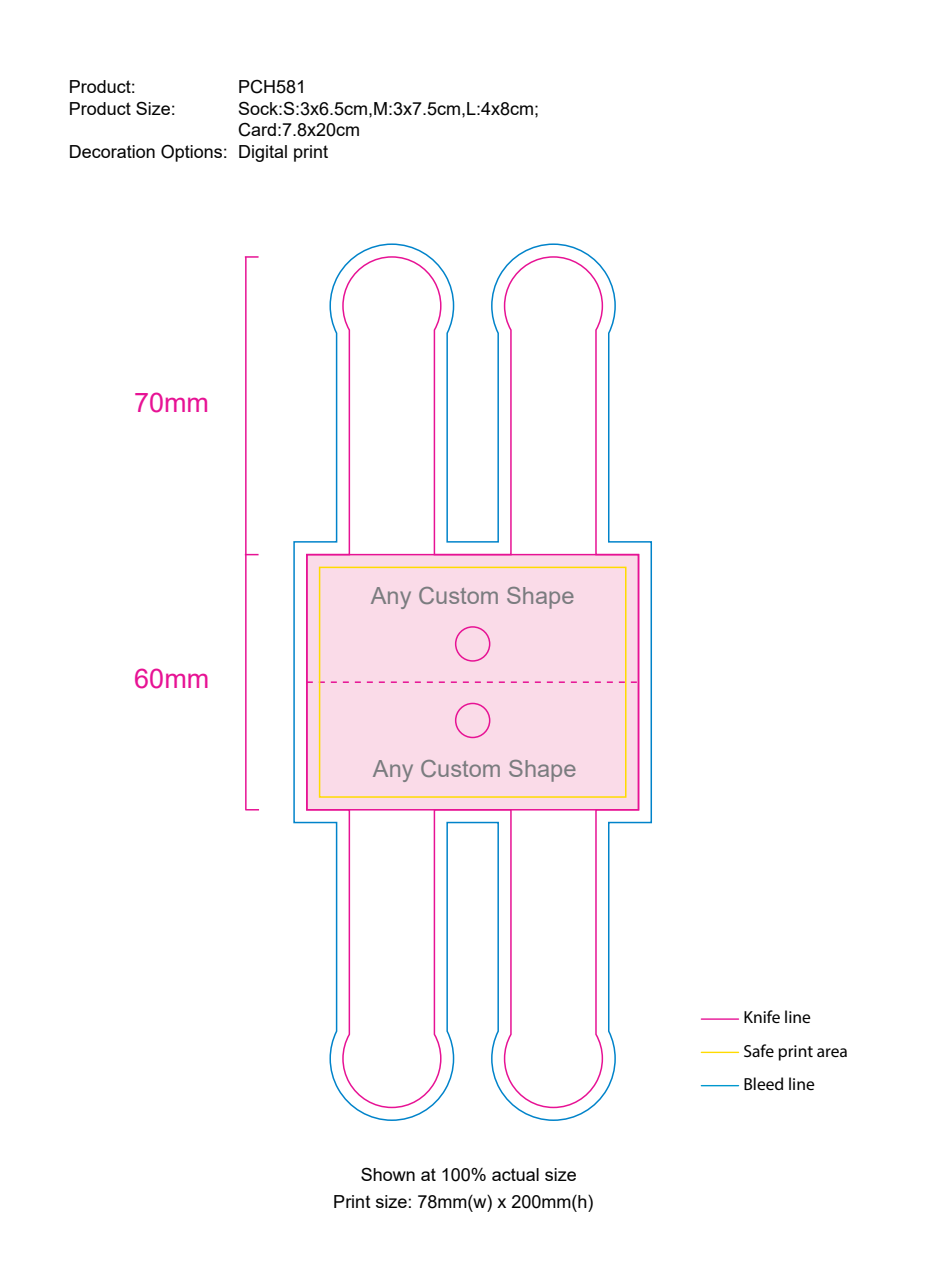
<style>
.page{position:relative;width:948px;height:1263px;background:#fff}
.page>*{position:absolute;margin:0;border:0;box-sizing:border-box;transform-origin:0 0}
.t1{font:27px "Arial";color:#e71294}
.t2{font:23.7px "Arial";color:#7a7c7f}
.t3{font:18px/21.6px "Arial";color:#030303}
.t4{font:17.55px/33.3px "Myriad Pro";color:#030303}
</style>
<div class="page">
<hr style="left:701px;top:1018px;width:37px;height:2px;background:#e71294">
<hr style="left:701px;top:1052px;width:37px;height:1px;background:#ffdb00">
<hr style="left:701px;top:1085px;width:37px;height:1px;background:#0098ce">
<svg style="left:245px;top:256px;width:14px;height:2px"></svg>
<svg style="left:247px;top:554px;width:12px;height:1px"></svg>
<hr style="left:245px;top:257px;width:2px;height:553px;background:#e71294">
<svg style="left:245px;top:809px;width:14px;height:1px"></svg>
<svg style="left:293px;top:243px;width:359px;height:878px"></svg>
<svg style="left:305px;top:255px;width:335px;height:854px"></svg>
<svg style="left:307px;top:681px;width:331px;height:2px"></svg>
<div style="left:455px;top:626px;width:35px;height:36px;border:2px solid #e71294;border-radius:50%"></div>
<div style="left:455px;top:703px;width:35px;height:35px;border:2px solid #e71294;border-radius:50%"></div>
<div style="left:319px;top:567px;width:307px;height:231px;border:2px solid #ffdb00"></div>
<p class="t3" style="left:69px;top:76px;width:109px">Product:<br>Product Size:</p>
<p class="t3" style="left:69px;top:141px;width:161px">Decoration Options:</p>
<p class="t3" style="left:238px;top:76px;width:303px">PCH581<br>Sock:S:3x6.5cm,M:3x7.5cm,L:4x8cm;<br>Card:7.8x20cm<br>Digital print</p>
<h1 class="t1" style="left:134px;top:384px;width:77px">70mm</h1>
<h1 class="t1" style="left:134px;top:660px;width:77px">60mm</h1>
<h2 class="t2" style="left:371px;top:579px;width:205px">Any Custom Shape</h2>
<h2 class="t2" style="left:373px;top:752px;width:205px">Any Custom Shape</h2>
<p class="t3" style="left:333px;top:1161px;width:262px;line-height:26.8px;text-indent:27px">Shown at 100% actual size<br>Print size: 78mm(w) x 200mm(h)</p>
<p class="t4" style="left:743px;top:1001px;width:106px">Knife line<br>Safe print area<br>Bleed line</p>
</div>
